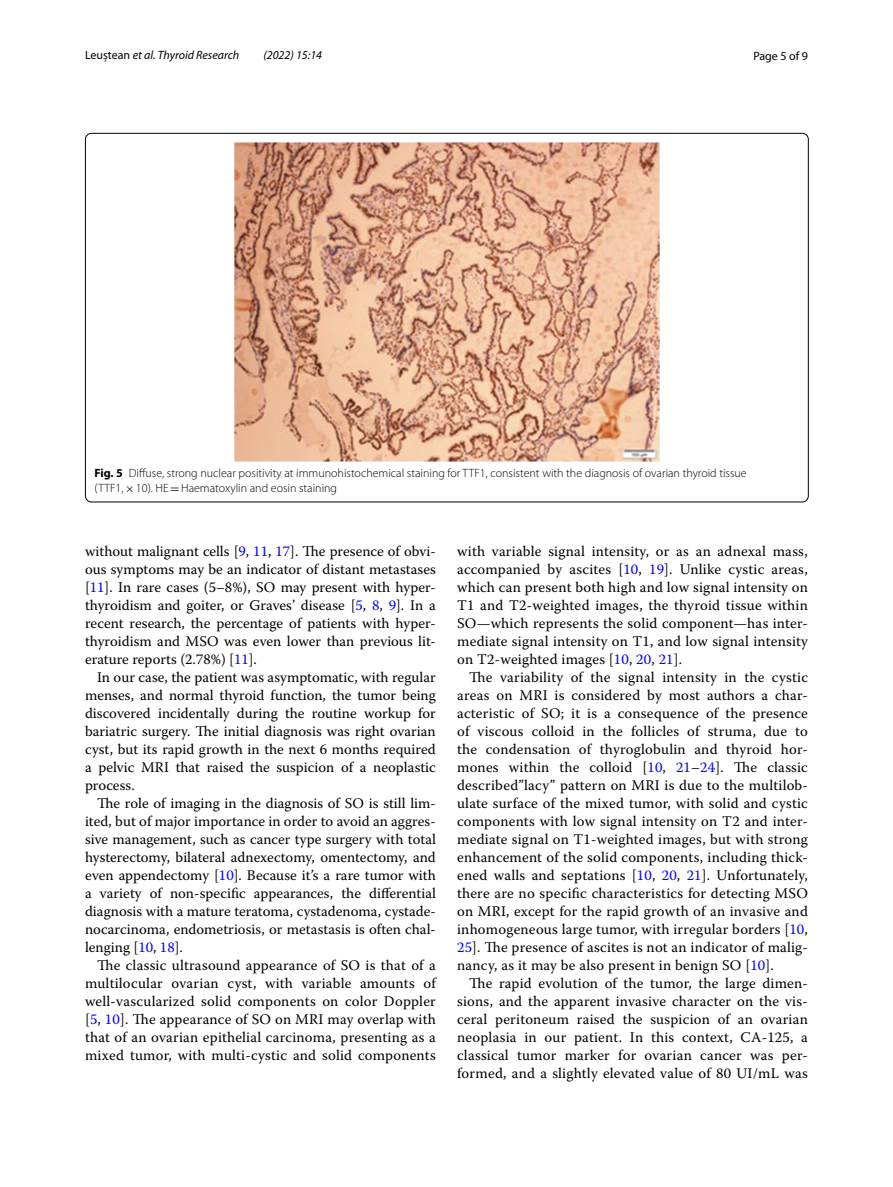
<style>
.page{position:relative;width:893px;height:1187px;background:#fff}
.page>*{position:absolute;margin:0;border:0;box-sizing:border-box;transform-origin:0 0}
.t1{font:14.7px/18px "Warnock Pro";letter-spacing:.015em;color:#000;text-align:justify}
.t2{font:300 12px/15px "Myriad Pro";color:#000}
.t3{font:italic 12px "Myriad Pro";color:#000}
.t4{font:12px "Myriad Pro";color:#000}
.s1{font-style:normal}
.s2{font-weight:700}
.s3{font-family:"MTSY";font-weight:400}
.s4{color:#00f}
</style>
<div class="page">
<img style="left:234px;top:142px;width:425px;height:319px">
<p class="t3" style="left:85px;top:48px;width:156px"><span class="s1">Leuștean</span> et al. Thyroid Research</p>
<p class="t3" style="left:263px;top:48px;width:60px">(2022) 15:14</p>
<p class="t4" style="left:753px;top:48px;width:56px">Page 5 of 9</p>
<p class="t2" style="left:94px;top:465px;width:654px"><span class="s2">Fig. 5</span> Diffuse, strong nuclear positivity at immunohistochemical staining for TTF1, consistent with the diagnosis of ovarian thyroid tissue (TTF1,<span class="s3">×</span>10). HE<span class="s3">=</span>Haematoxylin and eosin staining</p>
<p class="t1" style="left:85px;top:541px;width:352px">without malignant cells [<span class="s4">9</span>, <span class="s4">11</span>, <span class="s4">17</span>]. The presence of obvi&shy;ous symptoms may be an indicator of distant metastases [<span class="s4">11</span>]. In rare cases (5–8%), SO may present with hyper&shy;thyroidism and goiter, or Graves’ disease [<span class="s4">5</span>, <span class="s4">8</span>, <span class="s4">9</span>]. In a recent research, the percentage of patients with hyper&shy;thyroidism and MSO was even lower than previous lit&shy;erature reports (2.78%) [<span class="s4">11</span>].</p>
<p class="t1" style="left:85px;top:667px;width:352px;text-indent:12px">In our case, the patient was asymptomatic, with regular menses, and normal thyroid function, the tumor being discovered incidentally during the routine workup for bariatric surgery. The initial diagnosis was right ovarian cyst, but its rapid growth in the next 6 months required a pelvic MRI that raised the suspicion of a neoplastic process.</p>
<p class="t1" style="left:85px;top:793px;width:352px;text-indent:12px">The role of imaging in the diagnosis of SO is still lim&shy;ited, but of major importance in order to avoid an aggres&shy;sive management, such as cancer type surgery with total hysterectomy, bilateral adnexectomy, omentectomy, and even appendectomy [<span class="s4">10</span>]. Because it’s a rare tumor with a variety of non-specific appearances, the differential diagnosis with a mature teratoma, cystadenoma, cystade&shy;nocarcinoma, endometriosis, or metastasis is often chal&shy;lenging [<span class="s4">10</span>, <span class="s4">18</span>].</p>
<p class="t1" style="left:85px;top:955px;width:352px;text-indent:12px">The classic ultrasound appearance of SO is that of a multilocular ovarian cyst, with variable amounts of well-vascularized solid components on color Doppler [<span class="s4">5</span>, <span class="s4">10</span>]. The appearance of SO on MRI may overlap with that of an ovarian epithelial carcinoma, presenting as a mixed tumor, with multi-cystic and solid components</p>
<p class="t1" style="left:457px;top:541px;width:352px">with variable signal intensity, or as an adnexal mass, accompanied by ascites [<span class="s4">10</span>, <span class="s4">19</span>]. Unlike cystic areas, which can present both high and low signal intensity on T1 and T2-weighted images, the thyroid tissue within SO—which represents the solid component—has inter&shy;mediate signal intensity on T1, and low signal intensity on T2-weighted images [<span class="s4">10</span>, <span class="s4">20</span>, <span class="s4">21</span>].</p>
<p class="t1" style="left:457px;top:667px;width:352px;text-indent:12px">The variability of the signal intensity in the cystic areas on MRI is considered by most authors a char&shy;acteristic of SO; it is a consequence of the presence of viscous colloid in the follicles of struma, due to the condensation of thyroglobulin and thyroid hor&shy;mones within the colloid [<span class="s4">10</span>, <span class="s4">21</span>–<span class="s4">24</span>]. The classic described”lacy” pattern on MRI is due to the multilob&shy;ulate surface of the mixed tumor, with solid and cystic components with low signal intensity on T2 and inter&shy;mediate signal on T1-weighted images, but with strong enhancement of the solid components, including thick&shy;ened walls and septations [<span class="s4">10</span>, <span class="s4">20</span>, <span class="s4">21</span>]. Unfortunately, there are no specific characteristics for detecting MSO on MRI, except for the rapid growth of an invasive and inhomogeneous large tumor, with irregular borders [<span class="s4">10</span>, <span class="s4">25</span>]. The presence of ascites is not an indicator of malig&shy;nancy, as it may be also present in benign SO [<span class="s4">10</span>].</p>
<p class="t1" style="left:457px;top:973px;width:352px;text-indent:12px">The rapid evolution of the tumor, the large dimen&shy;sions, and the apparent invasive character on the vis&shy;ceral peritoneum raised the suspicion of an ovarian neoplasia in our patient. In this context, CA-125, a classical tumor marker for ovarian cancer was per&shy;formed, and a slightly elevated value of 80 UI/mL was</p>
</div>
